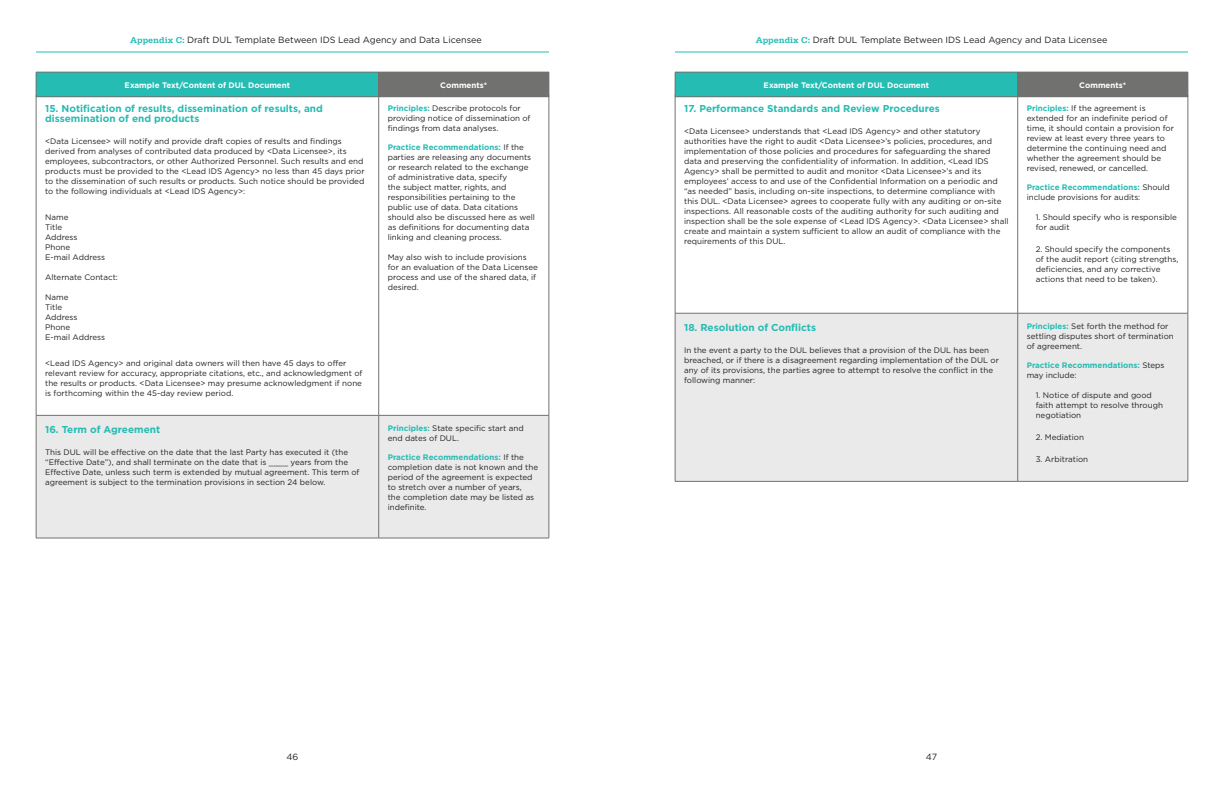
<style>
.page{position:relative;width:1224px;height:792px;background:#fff}
.page>*{position:absolute;margin:0;border:0;box-sizing:border-box;transform-origin:0 0}
.t1{font:700 10px/10px "Gotham HTF";color:#25bcb3}
.t2{font:9px "Gotham HTF";color:#231f20}
.t3{font:8px/10px "Gotham HTF";color:#231f20}
.t4{font:700 8px "Gotham HTF";color:#fff}
.t5{font:700 8px/10px "Gotham HTF";color:#25bcb3}
.s1{font-family:"Serifa";font-weight:700;color:#25bcb3}
.s2{font-weight:700;color:#25bcb3}
.s3{font-weight:400;color:#231f20}
</style>
<div class="page">
<hr style="left:675px;top:52px;width:513px;height:1px;background:#25bcb3">
<hr style="left:36px;top:52px;width:513px;height:1px;background:#25bcb3">
<div style="left:37px;top:416px;width:512px;height:122px;background:#eaeaea"></div>
<hr style="left:36px;top:95px;width:1px;height:320px;background:#717270">
<hr style="left:549px;top:95px;width:1px;height:320px;background:#717270">
<hr style="left:36px;top:415px;width:1px;height:123px;background:#717270">
<hr style="left:549px;top:415px;width:1px;height:123px;background:#717270">
<hr style="left:36px;top:415px;width:343px;height:1px;background:#717270">
<hr style="left:36px;top:538px;width:343px;height:1px;background:#717270">
<hr style="left:379px;top:95px;width:1px;height:320px;background:#717270">
<hr style="left:379px;top:415px;width:1px;height:123px;background:#717270">
<hr style="left:379px;top:415px;width:170px;height:1px;background:#717270">
<hr style="left:379px;top:538px;width:170px;height:1px;background:#717270">
<div style="left:676px;top:314px;width:512px;height:167px;background:#eaeaea"></div>
<hr style="left:675px;top:95px;width:1px;height:218px;background:#717270">
<hr style="left:1188px;top:95px;width:1px;height:218px;background:#717270">
<hr style="left:675px;top:313px;width:1px;height:168px;background:#717270">
<hr style="left:1188px;top:313px;width:1px;height:168px;background:#717270">
<hr style="left:675px;top:313px;width:343px;height:1px;background:#717270">
<hr style="left:675px;top:481px;width:343px;height:1px;background:#717270">
<hr style="left:1018px;top:95px;width:1px;height:218px;background:#717270">
<hr style="left:1018px;top:313px;width:1px;height:168px;background:#717270">
<hr style="left:1018px;top:313px;width:170px;height:1px;background:#717270">
<hr style="left:1018px;top:481px;width:170px;height:1px;background:#717270">
<div style="left:36px;top:72px;width:343px;height:25px;background:#25bcb3"></div>
<div style="left:379px;top:72px;width:170px;height:25px;background:#717270"></div>
<hr style="left:36px;top:72px;width:343px;height:1px;background:#717270">
<svg style="left:36px;top:72px;width:1px;height:25px"></svg>
<svg style="left:549px;top:72px;width:1px;height:25px"></svg>
<hr style="left:36px;top:97px;width:343px;height:1px;background:#717270">
<hr style="left:379px;top:97px;width:170px;height:1px;background:#717270">
<div style="left:675px;top:72px;width:343px;height:25px;background:#25bcb3"></div>
<div style="left:1018px;top:72px;width:170px;height:25px;background:#717270"></div>
<hr style="left:675px;top:72px;width:343px;height:1px;background:#717270">
<svg style="left:675px;top:72px;width:1px;height:25px"></svg>
<svg style="left:1188px;top:72px;width:1px;height:25px"></svg>
<hr style="left:675px;top:97px;width:343px;height:1px;background:#717270">
<hr style="left:1018px;top:97px;width:170px;height:1px;background:#717270">
<p class="t2" style="left:130px;top:36px;width:353px"><span class="s1">Appendix C:</span> Draft DUL Template Between IDS Lead Agency and Data Licensee</p>
<p class="t2" style="left:756px;top:36px;width:353px"><span class="s1">Appendix C:</span> Draft DUL Template Between IDS Lead Agency and Data Licensee</p>
<p class="t4" style="left:125px;top:81px;width:167px">Example Text/Content of DUL Document</p>
<p class="t4" style="left:440px;top:81px;width:48px">Comments*</p>
<p class="t4" style="left:764px;top:81px;width:167px">Example Text/Content of DUL Document</p>
<p class="t4" style="left:1079px;top:81px;width:48px">Comments*</p>
<p class="t1" style="left:45px;top:104px;width:279px">15. Notification of results, dissemination of results, and dissemination of end products</p>
<p class="t3" style="left:45px;top:137px;width:321px">&lt;Data Licensee&gt; will notify and provide draft copies of results and findings derived from analyses of contributed data produced by &lt;Data Licensee&gt;, its employees, subcontractors, or other Authorized Personnel. Such results and end products must be provided to the &lt;Lead IDS Agency&gt; no less than 45 days prior to the dissemination of such results or products. Such notice should be provided to the following individuals at &lt;Lead IDS Agency&gt;:</p>
<p class="t3" style="left:45px;top:213px;width:61px">Name<br>Title<br>Address<br>Phone<br>E-mail Address</p>
<p class="t3" style="left:45px;top:273px;width:74px">Alternate Contact:</p>
<p class="t3" style="left:45px;top:293px;width:61px">Name<br>Title<br>Address<br>Phone<br>E-mail Address</p>
<p class="t3" style="left:45px;top:359px;width:319px">&lt;Lead IDS Agency&gt; and original data owners will then have 45 days to offer relevant review for accuracy, appropriate citations, etc., and acknowledgment of the results or products. &lt;Data Licensee&gt; may presume acknowledgment if none is forthcoming within the 45-day review period.</p>
<p class="t1" style="left:45px;top:424px;width:117px">16. Term of Agreement</p>
<p class="t3" style="left:45px;top:447px;width:316px">This DUL will be effective on the date that the last Party has executed it (the “Effective Date”), and shall terminate on the date that is ____ years from the Effective Date, unless such term is extended by mutual agreement. This term of agreement is subject to the termination provisions in section 24 below.</p>
<p class="t3" style="left:388px;top:103px;width:144px"><span class="s2">Principles:</span> Describe protocols for providing notice of dissemination of findings from data analyses.</p>
<p class="t3" style="left:388px;top:142px;width:149px"><span class="s2">Practice Recommendations:</span> If the parties are releasing any documents or research related to the exchange of administrative data, specify<br>the subject matter, rights, and responsibilities pertaining to the public use of data. Data citations should also be discussed here as well as definitions for documenting data linking and cleaning process.</p>
<p class="t3" style="left:388px;top:253px;width:152px">May also wish to include provisions for an evaluation of the Data Licensee process and use of the shared data, if desired.</p>
<p class="t3" style="left:388px;top:423px;width:137px"><span class="s2">Principles:</span> State specific start and end dates of DUL.</p>
<p class="t3" style="left:388px;top:452px;width:152px"><span class="s2">Practice Recommendations:</span> If the completion date is not known and the period of the agreement is expected to stretch over a number of years,<br>the completion date may be listed as indefinite.</p>
<p class="t1" style="left:684px;top:104px;width:257px">17. Performance Standards and Review Procedures</p>
<p class="t3" style="left:684px;top:127px;width:326px">&lt;Data Licensee&gt; understands that &lt;Lead IDS Agency&gt; and other statutory authorities have the right to audit &lt;Data Licensee&gt;’s policies, procedures, and implementation of those policies and procedures for safeguarding the shared data and preserving the confidentiality of information. In addition, &lt;Lead IDS Agency&gt; shall be permitted to audit and monitor &lt;Data Licensee&gt;’s and its employees’ access to and use of the Confidential Information on a periodic and “as needed” basis, including on-site inspections, to determine compliance with this DUL. &lt;Data Licensee&gt; agrees to cooperate fully with any auditing or on-site inspections. All reasonable costs of the auditing authority for such auditing and inspection shall be the sole expense of &lt;Lead IDS Agency&gt;. &lt;Data Licensee&gt; shall create and maintain a system sufficient to allow an audit of compliance with the requirements of this DUL.</p>
<p class="t1" style="left:684px;top:322px;width:133px">18. Resolution of Conflicts</p>
<p class="t3" style="left:684px;top:345px;width:316px">In the event a party to the DUL believes that a provision of the DUL has been breached, or if there is a disagreement regarding implementation of the DUL or any of its provisions, the parties agree to attempt to resolve the conflict in the following manner:</p>
<p class="t3" style="left:1027px;top:103px;width:149px"><span class="s2">Principles:</span> If the agreement is extended for an indefinite period of time, it should contain a provision for review at least every three years to determine the continuing need and whether the agreement should be revised, renewed, or cancelled.</p>
<p class="t3" style="left:1027px;top:182px;width:145px"><span class="s2">Practice Recommendations:</span> Should include provisions for audits:</p>
<p class="t3" style="left:1036px;top:213px;width:143px">1. Should specify who is responsible for audit</p>
<p class="t3" style="left:1036px;top:245px;width:144px">2. Should specify the components of the audit report (citing strengths, deficiencies, and any corrective actions that need to be taken).</p>
<p class="t3" style="left:1027px;top:321px;width:149px"><span class="s2">Principles:</span> Set forth the method for settling disputes short of termination of agreement.</p>
<p class="t5" style="left:1027px;top:360px;width:139px">Practice Recommendations: <span class="s3">Steps may include:</span></p>
<p class="t3" style="left:1036px;top:391px;width:129px">1. Notice of dispute and good faith attempt to resolve through negotiation</p>
<p class="t3" style="left:1036px;top:433px;width:50px">2. Mediation</p>
<p class="t3" style="left:1036px;top:455px;width:54px">3. Arbitration</p>
<p class="t2" style="left:287px;top:753px;width:13px">46</p>
<p class="t2" style="left:926px;top:753px;width:13px">47</p>
</div>
